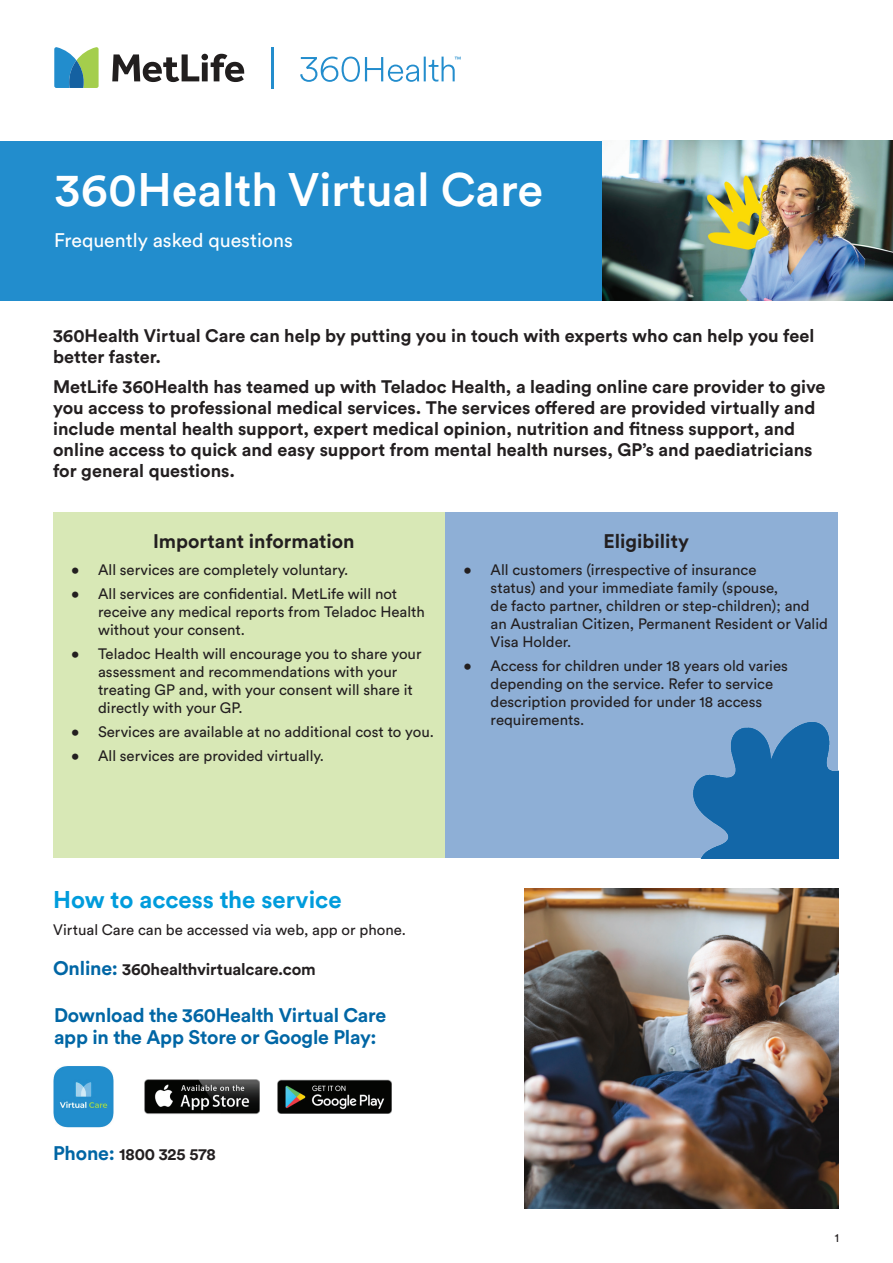
<style>
.page{position:relative;width:893px;height:1263px;background:#fff}
.page>*{position:absolute;margin:0;border:0;box-sizing:border-box;transform-origin:0 0}
.t1{font:500 46.5px "Met Life Circular";color:#fff}
.t2{font:700 24px "Circular Pro";color:#009cdc}
.t3{font:700 19.5px/22.5px "Circular Pro";letter-spacing:-.01em;color:#0066a5}
.t4{font:700 19.5px "Circular Pro";color:#231f20}
.t5{font:19.5px "Circular Pro";color:#fff}
.t6{font:700 18px/21px "Circular Pro";color:#231f20}
.t7{font:700 16.5px "Circular Pro";letter-spacing:-.01em;color:#231f20}
.t8{font:15px/18px "Circular Pro";color:#231f20}
.t9{font:12px "Circular Pro";color:#231f20}
.s1{font-size:19.5px;color:#0066a5}
</style>
<div class="page">
<img style="left:525px;top:889px;width:313px;height:320px">
<div style="left:0;top:141px;width:687px;height:159px;background:#228dcd"></div>
<img style="left:602px;top:141px;width:291px;height:159px">
<hr style="left:271px;top:47px;width:2px;height:41px;background:#238dcd">
<svg style="left:112px;top:54px;width:132px;height:28px"></svg>
<svg style="left:54px;top:47px;width:45px;height:41px;background:#6bac9f"></svg>
<svg style="left:300px;top:57px;width:161px;height:25px"></svg>
<div style="left:53px;top:512px;width:393px;height:346px;background:#d8e8b6"></div>
<div style="left:446px;top:512px;width:392px;height:346px;background:#8eafd6"></div>
<img style="left:693px;top:722px;width:145px;height:136px">
<img style="left:144px;top:1079px;width:115px;height:35px">
<img style="left:277px;top:1079px;width:114px;height:35px">
<img style="left:53px;top:1066px;width:61px;height:61px">
<h1 class="t1" style="left:54px;top:158px;width:491px">360Health Virtual Care</h1>
<h3 class="t5" style="left:54px;top:227px;width:240px">Frequently asked questions</h3>
<p class="t6" style="left:53px;top:324px;width:763px">360Health Virtual Care can help by putting you in touch with experts who can help you feel better faster.</p>
<p class="t6" style="left:53px;top:375px;width:774px">MetLife 360Health has teamed up with Teladoc Health, a leading online care provider to give you access to professional medical services. The services offered are provided virtually and include mental health support, expert medical opinion, nutrition and fitness support, and online access to quick and easy support from mental health nurses, GP’s and paediatricians for general questions.</p>
<h3 class="t4" style="left:153px;top:528px;width:203px">Important information</h3>
<p class="t8" style="left:71px;top:560px;width:279px">• All services are completely voluntary.</p>
<p class="t8" style="left:98px;top:584px;width:328px;text-indent:-27px">• All services are confidential. MetLife will not receive any medical reports from Teladoc Health without your consent.</p>
<p class="t8" style="left:98px;top:644px;width:325px;text-indent:-27px">• Teladoc Health will encourage you to share your assessment and recommendations with your treating GP and, with your consent will share it directly with your GP.</p>
<p class="t8" style="left:71px;top:722px;width:364px">• Services are available at no additional cost to you.</p>
<p class="t8" style="left:71px;top:746px;width:254px">• All services are provided virtually.</p>
<h3 class="t4" style="left:604px;top:528px;width:87px">Eligibility</h3>
<p class="t8" style="left:491px;top:560px;width:339px;text-indent:-27px">• All customers (irrespective of insurance<br>status) and your immediate family (spouse,<br>de facto partner, children or step-children); and an Australian Citizen, Permanent Resident or Valid Visa Holder.</p>
<p class="t8" style="left:491px;top:656px;width:299px;text-indent:-27px">• Access for children under 18 years old varies depending on the service. Refer to service description provided for under 18 access requirements.</p>
<h2 class="t2" style="left:53px;top:883px;width:290px">How to access the service</h2>
<p class="t8" style="left:53px;top:920px;width:354px">Virtual Care can be accessed via web, app or phone.</p>
<p class="t7" style="left:53px;top:958px;width:264px"><span class="s1">Online:</span> 360healthvirtualcare.com</p>
<h3 class="t3" style="left:54px;top:1003px;width:334px">Download the 360Health Virtual Care app in the App Store or Google Play:</h3>
<p class="t7" style="left:53px;top:1143px;width:164px"><span class="s1">Phone:</span> 1800 325 578</p>
<p class="t9" style="left:835px;top:1229px;width:6px">1</p>
</div>
